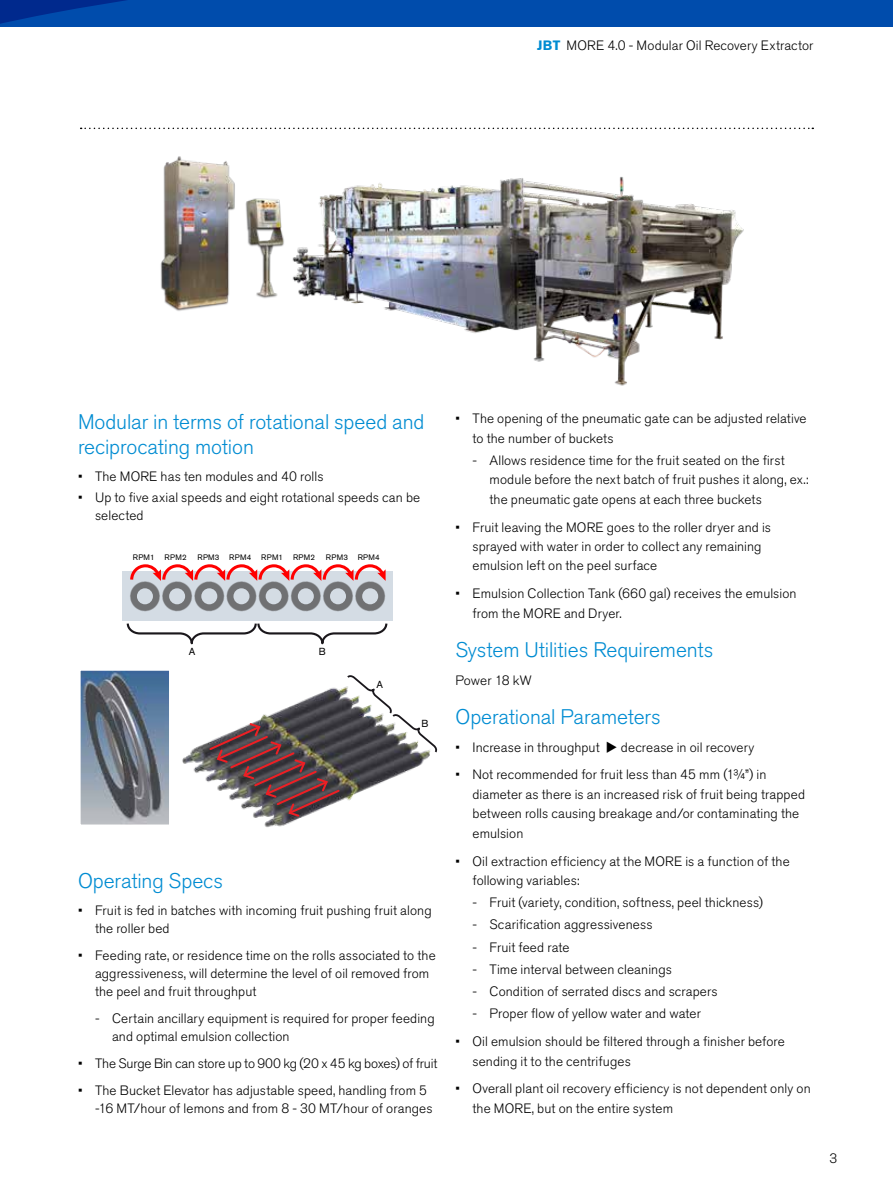
<style>
.page{position:relative;width:893px;height:1191px;background:#fff}
.page>*{position:absolute;margin:0;border:0;box-sizing:border-box;transform-origin:0 0}
.t1{font:300 21px/25.5px "Akzidenz Grotesk Pro";letter-spacing:-.005em;color:#008cd2}
.t2{font:300 13.5px/19.4px "Akzidenz Grotesk Pro";letter-spacing:.01em;color:#000}
.t3{font:300 13.5px "Akzidenz Grotesk Pro";letter-spacing:-.01em;color:#000}
.t4{font:10.2px "Akzidenz Grotesk Pro";color:#000}
.t5{font:7.95px "Akzidenz Grotesk Pro";letter-spacing:.035em;color:#000}
.s1{font-weight:700;color:#008cd2}
</style>
<div class="page">
<div style="left:0;top:0;width:893px;height:27px;background:#004cac"></div>
<svg style="left:81px;top:128px;width:732px;height:1px"></svg>
<img style="left:160px;top:156px;width:584px;height:230px">
<img style="left:81px;top:671px;width:87px;height:153px">
<div style="left:78px;top:668px;width:93px;height:159px;border:2px solid #fff"></div>
<div style="left:123px;top:571px;width:270px;height:50px;background:#d4dce4"></div>
<svg style="left:126px;top:623px;width:262px;height:22px"></svg>
<svg style="left:130px;top:564px;width:256px;height:47px"></svg>
<img style="left:182px;top:742px;width:256px;height:86px">
<svg style="left:208px;top:675px;width:229px;height:143px"></svg>
<p class="t2" style="left:537px;top:36px;width:278px"><span class="s1">JBT</span> MORE 4.0 - Modular Oil Recovery Extractor</p>
<h1 class="t1" style="left:78px;top:409px;width:348px">Modular in terms of rotational speed and reciprocating motion</h1>
<p class="t2" style="left:78px;top:466px;width:247px">• The MORE has ten modules and 40 rolls</p>
<p class="t2" style="left:95px;top:488px;width:327px;line-height:18px;text-indent:-17px">• Up to five axial speeds and eight rotational speeds can be selected</p>
<p class="t5" style="left:133px;top:552px;width:23px">RPM1</p>
<p class="t5" style="left:165px;top:552px;width:24px">RPM2</p>
<p class="t5" style="left:197px;top:552px;width:55px">RPM3 RPM4</p>
<p class="t5" style="left:261px;top:552px;width:23px">RPM1</p>
<p class="t5" style="left:293px;top:552px;width:24px">RPM2</p>
<p class="t5" style="left:326px;top:552px;width:55px">RPM3 RPM4</p>
<p class="t4" style="left:189px;top:644px;width:8px">A</p>
<p class="t4" style="left:319px;top:644px;width:8px">B</p>
<p class="t4" style="left:376px;top:677px;width:8px">A</p>
<p class="t4" style="left:421px;top:716px;width:8px">B</p>
<h1 class="t1" style="left:78px;top:867px;width:147px">Operating Specs</h1>
<p class="t2" style="left:95px;top:900px;width:338px;line-height:18.3px;text-indent:-17px">• Fruit is fed in batches with incoming fruit pushing fruit along the roller bed</p>
<p class="t2" style="left:95px;top:945px;width:342px;line-height:18.3px;text-indent:-17px">• Feeding rate, or residence time on the rolls associated to the aggressiveness, will determine the level of oil removed from the peel and fruit throughput</p>
<p class="t2" style="left:112px;top:1009px;width:324px;line-height:18.3px;text-indent:-17px">- Certain ancillary equipment is required for proper feeding and optimal emulsion collection</p>
<p class="t3" style="left:78px;top:1054px;width:361px">• The Surge Bin can store up to 900 kg (20 x 45 kg boxes) of fruit</p>
<p class="t2" style="left:95px;top:1080px;width:339px;line-height:18.3px;text-indent:-17px">• The Bucket Elevator has adjustable speed, handling from 5 -16 MT/hour of lemons and from 8 - 30 MT/hour of oranges</p>
<p class="t2" style="left:472px;top:409px;width:336px;text-indent:-17px">• The opening of the pneumatic gate can be adjusted relative to the number of buckets</p>
<p class="t2" style="left:489px;top:450px;width:321px;text-indent:-17px">- Allows residence time for the fruit seated on the first module before the next batch of fruit pushes it along, ex.: the pneumatic gate opens at each three buckets</p>
<p class="t2" style="left:472px;top:517px;width:300px;text-indent:-17px">• Fruit leaving the MORE goes to the roller dryer and is sprayed with water in order to collect any remaining emulsion left on the peel surface</p>
<p class="t2" style="left:472px;top:584px;width:326px;text-indent:-17px">• Emulsion Collection Tank (660 gal) receives the emulsion from the MORE and Dryer.</p>
<h1 class="t1" style="left:455px;top:636px;width:259px">System Utilities Requirements</h1>
<p class="t2" style="left:455px;top:670px;width:78px">Power 18 kW</p>
<h1 class="t1" style="left:455px;top:703px;width:207px">Operational Parameters</h1>
<p class="t2" style="left:455px;top:737px;width:300px">• Increase in throughput ◆ decrease in oil recovery</p>
<p class="t2" style="left:472px;top:765px;width:334px;text-indent:-17px">• Not recommended for fruit less than 45 mm (1¾”) in diameter as there is an increased risk of fruit being trapped between rolls causing breakage and/or contaminating the emulsion</p>
<p class="t2" style="left:472px;top:851px;width:319px;text-indent:-17px">• Oil extraction efficiency at the MORE is a function of the following variables:</p>
<p class="t2" style="left:472px;top:893px;width:292px">- Fruit (variety, condition, softness, peel thickness)</p>
<p class="t2" style="left:472px;top:915px;width:182px">- Scarification aggressiveness</p>
<p class="t2" style="left:472px;top:937px;width:99px">- Fruit feed rate</p>
<p class="t2" style="left:472px;top:959px;width:201px">- Time interval between cleanings</p>
<p class="t2" style="left:472px;top:981px;width:247px">- Condition of serrated discs and scrapers</p>
<p class="t2" style="left:472px;top:1003px;width:230px">- Proper flow of yellow water and water</p>
<p class="t2" style="left:472px;top:1031px;width:314px;text-indent:-17px">• Oil emulsion should be filtered through a finisher before sending it to the centrifuges</p>
<p class="t2" style="left:472px;top:1079px;width:340px;text-indent:-17px">• Overall plant oil recovery efficiency is not dependent only on the MORE, but on the entire system</p>
<p class="t2" style="left:829px;top:1148px;width:9px">3</p>
</div>
